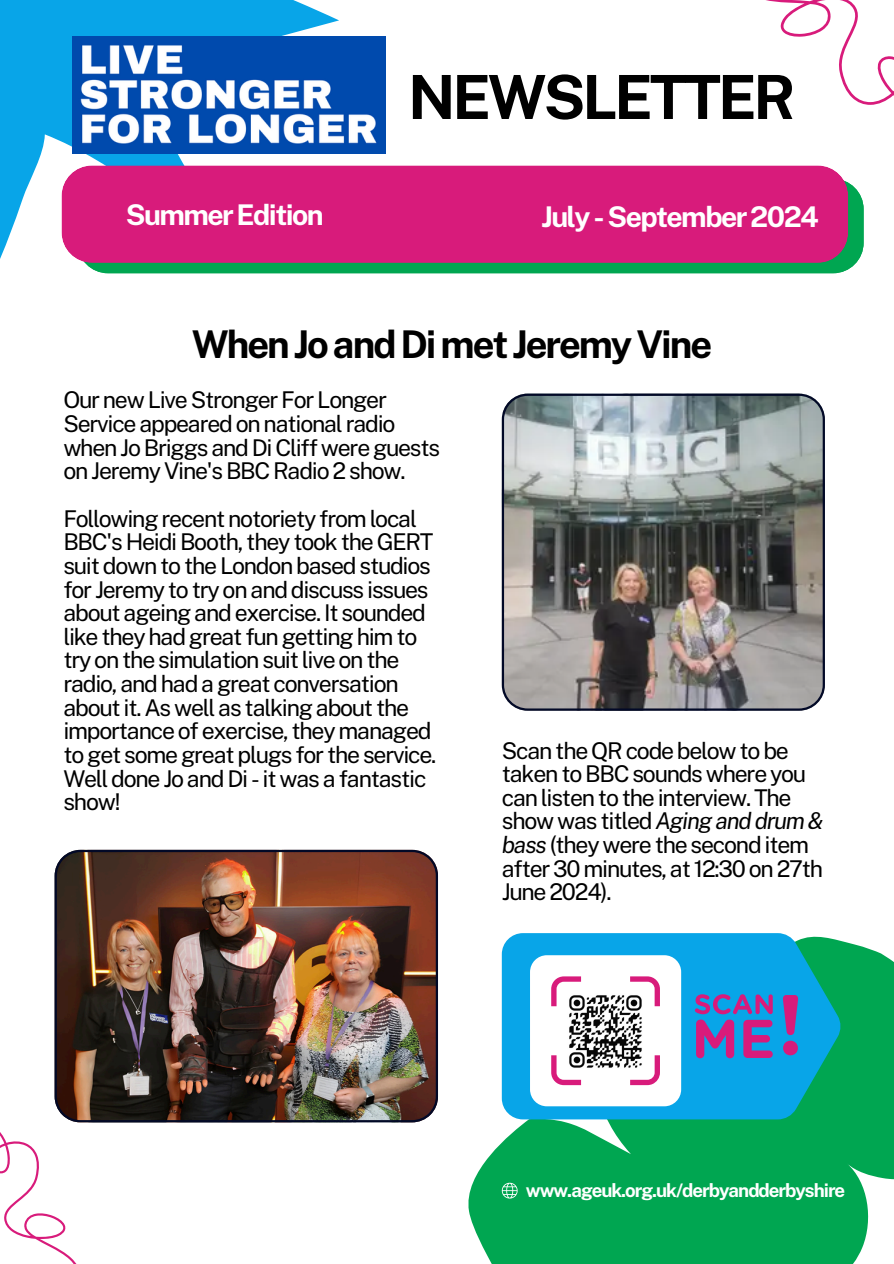
<style>
.page{position:relative;width:894px;height:1264px;background:#fff}
.page>*{position:absolute;margin:0;border:0;box-sizing:border-box;transform-origin:0 0}
.t1{font:700 60.9px "Public Sans";letter-spacing:-.055em;color:#000}
.t2{font:700 38.25px "Public Sans";letter-spacing:-.055em;color:#000}
.t3{font:700 28.5px "Public Sans";letter-spacing:-.055em;color:#fff}
.t4{font:23.1px/23.7px "Public Sans";letter-spacing:-.055em;color:#000}
.t5{font:700 18.75px "Public Sans";letter-spacing:-.055em;color:#fff}
.s1{font-style:italic}
</style>
<div class="page">
<svg style="left:468px;top:941px;width:425px;height:322px;fill:#00a651"></svg>
<svg style="left:0;top:0;width:385px;height:274px;fill:#08a5e8"></svg>
<img style="left:501px;top:393px;width:323px;height:317px">
<svg style="left:766px;top:0;width:127px;height:105px"></svg>
<svg style="left:0;top:1090px;width:81px;height:173px"></svg>
<div style="left:77px;top:182px;width:786px;height:91px;background:#00a651"></div>
<div style="left:61px;top:165px;width:786px;height:98px;background:#d81b7b"></div>
<svg style="left:501px;top:1182px;width:16px;height:16px"></svg>
<img style="left:73px;top:37px;width:313px;height:117px">
<img style="left:55px;top:849px;width:383px;height:273px">
<svg style="left:501px;top:933px;width:340px;height:186px;background:#12a9dc"></svg>
<div style="left:530px;top:955px;width:151px;height:151px;background:#fff;border-radius:17px"></div>
<svg style="left:551px;top:976px;width:30px;height:30px"></svg>
<svg style="left:551px;top:1055px;width:30px;height:30px"></svg>
<svg style="left:630px;top:976px;width:211px;height:280px;background:#22a38f"></svg>
<img style="left:560px;top:986px;width:90px;height:90px">
<p class="t1" style="left:408px;top:61px;width:389px">NEWSLETTER</p>
<h2 class="t3" style="left:126px;top:198px;width:199px">Summer Edition</h2>
<h4 class="t3" style="left:541px;top:200px;width:279px">July - September 2024</h4>
<h3 class="t2" style="left:192px;top:322px;width:521px">When Jo and Di met Jeremy Vine</h3>
<h3 class="t4" style="left:63px;top:388px;width:378px">Our new Live Stronger For Longer Service appeared on national radio when Jo Briggs and Di Cliff were guests on Jeremy Vine's BBC Radio 2 show.</h3>
<p class="t4" style="left:63px;top:506px;width:374px">Following recent notoriety from local BBC's Heidi Booth, they took the GERT suit down to the London based studios for Jeremy to try on and discuss issues about ageing and exercise. It sounded like they had great fun getting him to try on the simulation suit live on the radio, and had a great conversation about it. As well as talking about the importance of exercise, they managed to get some great plugs for the service.<br>Well done Jo and Di - it was a fantastic show!</p>
<h4 class="t4" style="left:501px;top:738px;width:323px">Scan the QR code below to be taken to BBC sounds where you can listen to the interview. The show was titled <span class="s1">Aging and drum &amp; bass</span> (they were the second item after 30 minutes, at 12:30 on 27th<br>June 2024).</h4>
<p class="t5" style="left:525px;top:1178px;width:321px">www.ageuk.org.uk/derbyandderbyshire</p>
</div>
